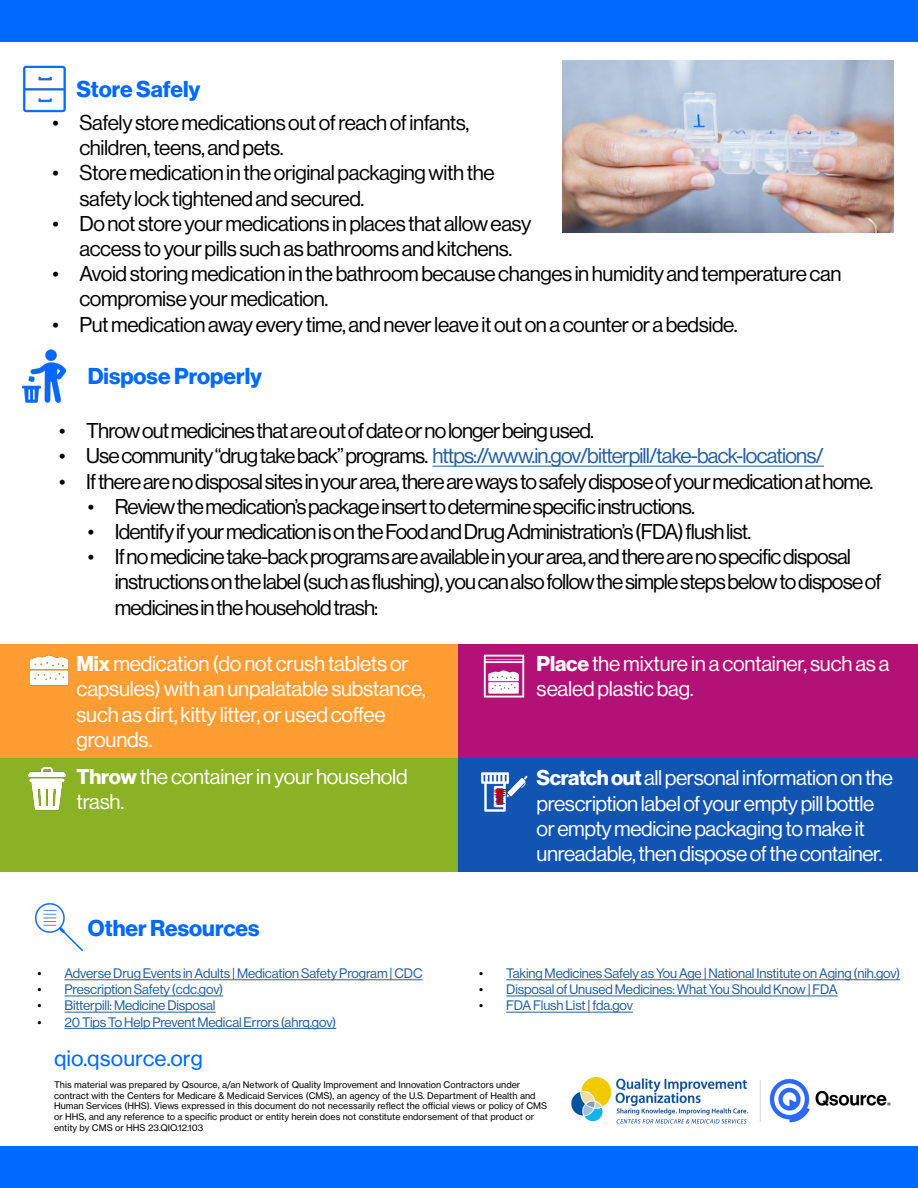
<style>
.page{position:relative;width:918px;height:1188px;background:#fff}
.page>*{position:absolute;margin:0;border:0;box-sizing:border-box;transform-origin:0 0}
.t1{font:22.5px "N Haas Grotesk DS Pro 75 Bd";color:#0069ff}
.t2{font:21px/25.2px "N Haas Grotesk DS Pro 55 Rg";letter-spacing:-.04em;color:#000}
.t3{font:21px/25.2px "N Haas Grotesk DS Pro 55 Rg";letter-spacing:-.02em;color:#000}
.t4{font:21px/25.2px "N Haas Grotesk DS Pro 55 Rg";letter-spacing:-.01em;color:#fff}
.t5{font:21px "N Haas Grotesk DS Pro 55 Rg";letter-spacing:-.04em;color:#215e9e}
.t6{font:21px "N Haas Grotesk TX Pro 55 Rg";color:#0069ff}
.t7{font:13.5px "N Haas Grotesk DS Pro 55 Rg";letter-spacing:-.01em;color:#215e9e}
.t8{font:9px/10.8px "N Haas Grotesk TX Pro 55 Rg";color:#000}
.s1{color:#000}
.s2{font-family:"N Haas Grotesk DS Pro 75 Bd"}
</style>
<div class="page">
<div style="left:458px;top:758px;width:460px;height:114px;background:#1254b2"></div>
<div style="left:1px;top:758px;width:457px;height:114px;background:#8ab224"></div>
<div style="left:458px;top:644px;width:460px;height:114px;background:#b21276"></div>
<div style="left:1px;top:644px;width:457px;height:114px;background:#ff9d33"></div>
<div style="left:0;top:1146px;width:918px;height:42px;background:#0069ff"></div>
<div style="left:0;top:0;width:918px;height:42px;background:#0069ff"></div>
<hr style="left:432px;top:466px;width:392px;height:1px;background:#215e9e">
<hr style="left:64px;top:980px;width:359px;height:1px;background:#215e9e">
<hr style="left:506px;top:980px;width:394px;height:1px;background:#215e9e">
<hr style="left:64px;top:996px;width:159px;height:1px;background:#215e9e">
<hr style="left:506px;top:996px;width:332px;height:1px;background:#215e9e">
<hr style="left:64px;top:1012px;width:152px;height:1px;background:#215e9e">
<hr style="left:506px;top:1012px;width:127px;height:1px;background:#215e9e">
<hr style="left:64px;top:1028px;width:272px;height:1px;background:#215e9e">
<img style="left:562px;top:61px;width:332px;height:171px">
<img style="left:22px;top:65px;width:44px;height:48px">
<img style="left:21px;top:349px;width:46px;height:54px">
<img style="left:29px;top:655px;width:40px;height:31px">
<img style="left:483px;top:655px;width:42px;height:43px">
<img style="left:28px;top:767px;width:38px;height:44px">
<img style="left:481px;top:772px;width:25px;height:40px">
<img style="left:497px;top:772px;width:31px;height:35px">
<svg style="left:488px;top:787px;width:32px;height:19px"></svg>
<img style="left:35px;top:903px;width:48px;height:49px">
<img style="left:571px;top:1077px;width:320px;height:47px">
<p class="t1" style="left:76px;top:76px;width:126px">Store Safely</p>
<p class="t3" style="left:80px;top:110px;width:391px;text-indent:-27px">• Safely store medications out of reach of infants, children, teens, and pets.</p>
<p class="t3" style="left:80px;top:161px;width:417px;text-indent:-27px">• Store medication in the original packaging with the safety lock tightened and secured.</p>
<p class="t3" style="left:52px;top:211px;width:480px;text-align:center">• Do not store your medications in places that allow easy access to your pills such as bathrooms and kitchens.</p>
<p class="t3" style="left:80px;top:261px;width:764px;text-indent:-27px">• Avoid storing medication in the bathroom because changes in humidity and temperature can compromise your medication.</p>
<p class="t3" style="left:52px;top:312px;width:687px">• Put medication away every time, and never leave it out on a counter or a bedside.</p>
<p class="t1" style="left:88px;top:363px;width:176px">Dispose Properly</p>
<p class="t2" style="left:59px;top:418px;width:536px">• Throw out medicines that are out of date or no longer being used.</p>
<p class="t5" style="left:59px;top:444px;width:766px"><span class="s1">• Use community “drug take back” programs.</span> https://www.in.gov/bitterpill/take-back-locations/</p>
<p class="t2" style="left:59px;top:469px;width:816px">• If there are no disposal sites in your area, there are ways to safely dispose of your medication at home.</p>
<p class="t2" style="left:88px;top:494px;width:609px">• Review the medication’s package insert to determine specific instructions.</p>
<p class="t2" style="left:88px;top:519px;width:665px">• Identify if your medication is on the Food and Drug Administration’s (FDA) flush list.</p>
<p class="t2" style="left:115px;top:544px;width:768px;text-indent:-27px">• If no medicine take-back programs are available in your area, and there are no specific disposal instructions on the label (such as flushing), you can also follow the simple steps below to dispose of medicines in the household trash:</p>
<p class="t4" style="left:76px;top:651px;width:334px"><span class="s2">Mix</span> medication (do not crush tablets or</p>
<p class="t4" style="left:537px;top:651px;width:354px"><span class="s2">Place</span> the mixture in a container, such as a</p>
<p class="t4" style="left:76px;top:677px;width:351px">capsules) with an unpalatable substance,</p>
<p class="t4" style="left:537px;top:677px;width:159px">sealed plastic bag.</p>
<p class="t4" style="left:76px;top:702px;width:311px">such as dirt, kitty litter, or used cofee grounds.</p>
<p class="t4" style="left:76px;top:764px;width:333px"><span class="s2">Throw</span> the container in your household</p>
<p class="t4" style="left:537px;top:766px;width:358px"><span class="s2">Scratch out</span> all personal information on the</p>
<p class="t4" style="left:76px;top:789px;width:49px">trash.</p>
<p class="t4" style="left:537px;top:791px;width:348px">prescription label of your empty pill bottle or empty medicine packaging to make it unreadable, then dispose of the container.</p>
<p class="t1" style="left:88px;top:915px;width:173px">Other Resources</p>
<p class="t7" style="left:38px;top:966px;width:387px"><span class="s1">•</span> Adverse Drug Events in Adults | Medication Safety Program | CDC</p>
<p class="t7" style="left:479px;top:966px;width:423px"><span class="s1">•</span> Taking Medicines Safely as You Age | National Institute on Aging (nih.gov)</p>
<p class="t7" style="left:38px;top:982px;width:187px"><span class="s1">•</span> Prescription Safety (cdc.gov)</p>
<p class="t7" style="left:479px;top:982px;width:360px"><span class="s1">•</span> Disposal of Unused Medicines: What You Should Know | FDA</p>
<p class="t7" style="left:38px;top:998px;width:180px"><span class="s1">•</span> Bitterpill: Medicine Disposal</p>
<p class="t7" style="left:479px;top:998px;width:155px"><span class="s1">•</span> FDA Flush List | fda.gov</p>
<p class="t7" style="left:38px;top:1014px;width:300px"><span class="s1">•</span> 20 Tips To Help Prevent Medical Errors (ahrq.gov)</p>
<p class="t6" style="left:54px;top:1046px;width:150px">qio.qsource.org</p>
<p class="t8" style="left:54px;top:1079px;width:495px">This material was prepared by Qsource, a/an Network of Quality Improvement and Innovation Contractors under contract with the Centers for Medicare &amp; Medicaid Services (CMS), an agency of the U.S. Department of Health and Human Services (HHS). Views expressed in this document do not necessarily refect the ofcial views or policy of CMS or HHS, and any reference to a specifc product or entity herein does not constitute endorsement of that product or entity by CMS or HHS 23.QIO.12.103</p>
</div>
